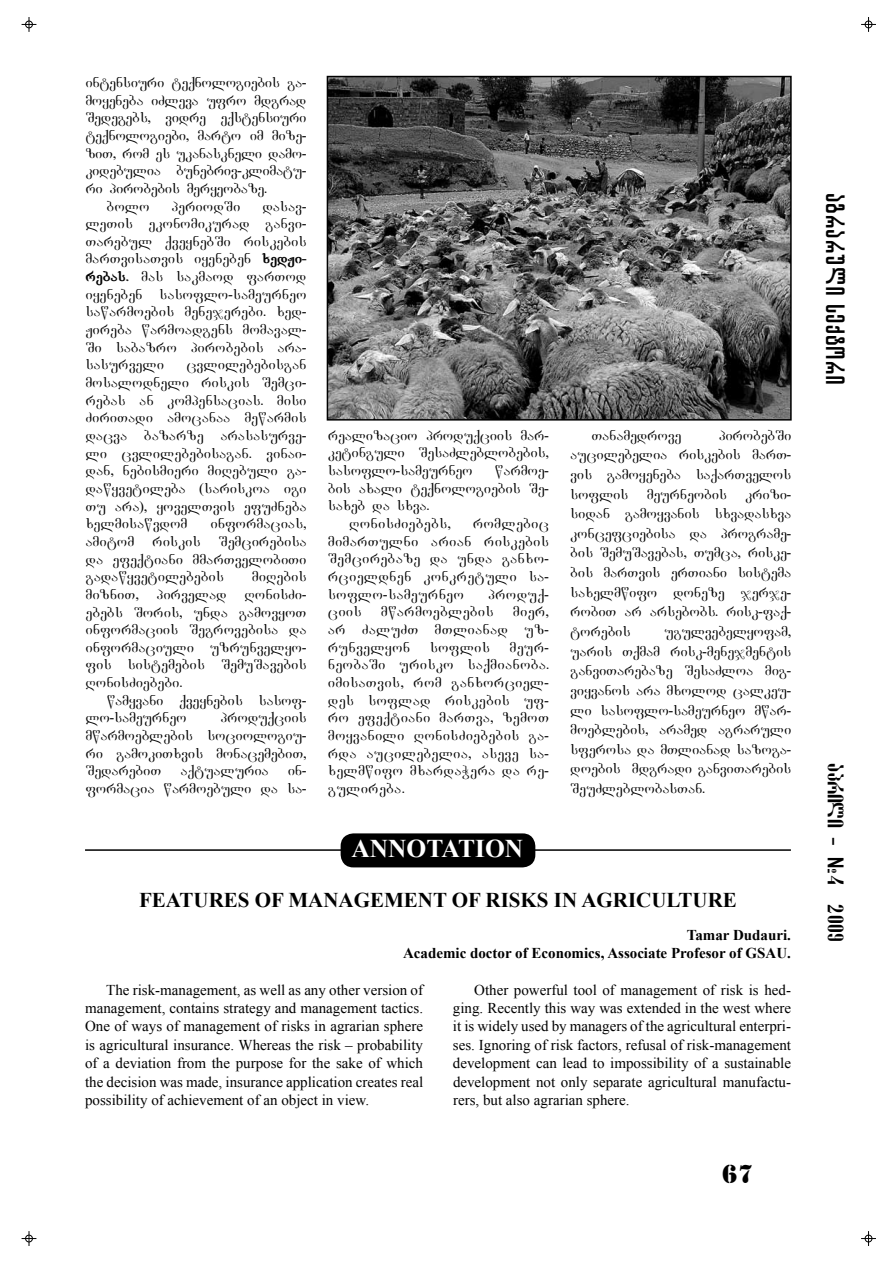
<style>
.page{position:relative;width:893px;height:1263px;background:#fff}
.page>*{position:absolute;margin:0;border:0;box-sizing:border-box;transform-origin:0 0}
.t1{font:27px "Geo Gremi";letter-spacing:.04em;color:#000}
.t2{font:27px "Stencil";color:#000}
.t3{font:700 25.5px "Times New Roman";color:#fff}
.t4{font:22.5px "Geo Shemoqmedi";color:#000}
.t5{font:700 21px "Times New Roman";color:#000}
.t6{font:15px/18.5px "Times New Roman";color:#000;text-align:justify}
.t7{font:700 15px/18.5px "Times New Roman";color:#000;text-align:right}
.t8{font:14.55px/17.7px "Acad Nusx";letter-spacing:-.01em;color:#000;text-align:justify}
.t9{font:14.55px "Acad Nusx";letter-spacing:.02em;color:#000}
.s1{font-weight:700}
</style>
<div class="page">
<svg style="left:22px;top:1231px;width:14px;height:15px"></svg>
<div style="left:25px;top:1235px;width:8px;height:7px;border:1px solid #000;border-radius:50%"></div>
<svg style="left:861px;top:1231px;width:15px;height:15px"></svg>
<div style="left:865px;top:1235px;width:7px;height:7px;border:1px solid #000;border-radius:50%"></div>
<svg style="left:22px;top:17px;width:14px;height:15px"></svg>
<div style="left:25px;top:21px;width:8px;height:7px;border:1px solid #000;border-radius:50%"></div>
<svg style="left:861px;top:17px;width:15px;height:15px"></svg>
<div style="left:865px;top:21px;width:7px;height:7px;border:1px solid #000;border-radius:50%"></div>
<hr style="left:85px;top:849px;width:706px;height:2px;background:#000">
<div style="left:341px;top:833px;width:194px;height:34px;background:#000;border-radius:13px"></div>
<img style="left:330px;top:79px;width:459px;height:339px">
<div style="left:327px;top:76px;width:465px;height:345px;border:2px solid #000"></div>
<p class="t8" style="left:85px;top:75px;width:223px">INTENSIURI TEQNOLOGIEBIS GA-</p>
<p class="t8" style="left:85px;top:93px;width:223px">MOYENEBA IZLEVA UFRO MDGRAD</p>
<p class="t8" style="left:85px;top:110px;width:223px">SEDEGEBS, VIDRE EQSTENSIURI</p>
<p class="t8" style="left:85px;top:128px;width:223px">TEQNOLOGIEBI, MARTO IM MIZE-</p>
<p class="t8" style="left:85px;top:146px;width:223px">ZIT, ROM ES UKANASKNELI DAMO-</p>
<p class="t8" style="left:85px;top:163px;width:223px">KIDEBULIA BUNEBRIV-KLIMATU-</p>
<p class="t8" style="left:85px;top:181px;width:183px">RI PIROBEBIS MERYEOBAZE.</p>
<p class="t8" style="left:106px;top:199px;width:44px">BOLO</p>
<p class="t8" style="left:171px;top:199px;width:70px">PERIODSI</p>
<p class="t8" style="left:85px;top:199px;width:223px;text-indent:177px">DASAV-LETIS EKONOMIKURAD GANVI-TAREBUL QVEYNEBSI RISKEBIS MARTVISATVIS IYENEBEN <span class="s1">XEDJI-REBAS.</span> MAS SAKMAOD FARTOD IYENEBEN SASOFLO-SAMEURNEO SAWARMOEBIS MENEJEREBI. XED-JIREBA WARMOADGENS MOMAVAL-SI SABAZRO PIROBEBIS ARA-SASURVELI</p>
<p class="t8" style="left:85px;top:358px;width:223px;text-indent:101px">CVLILEBEBISGAN MOSALODNELI RISKIS SEMCI-REBAS AN KOMPENSACIAS. MISI ZIRITADI AMOCANAA MEWARMIS DACVA BAZARZE ARASASURVE-LI CVLILEBEBISAGAN. VINAI-DAN, NEBISMIERI MIREBULI GA-DAWYVETILEBA (SARISKOA IGI TU ARA), YOVELTVIS EFUZNEBA XELMISAWVDOM</p>
<p class="t8" style="left:85px;top:516px;width:223px;text-indent:125px">INFORMACIAS, AMITOM RISKIS SEMCIREBISA DA EFEQTIANI MMARTVELOBITI GADAWYVETILEBEBIS</p>
<p class="t8" style="left:85px;top:569px;width:223px;text-indent:167px">MIREBIS MIZNIT, PIRVELAD RONISZI-EBEBS SORIS, UNDA GAMOVYOT INFORMACIIS SEGROVEBISA DA INFORMACIULI UZRUNVELYO-FIS SISTEMEBIS SEMUSAVEBIS RONISZIEBEBI.</p>
<p class="t8" style="left:85px;top:693px;width:223px;text-indent:21px">WAMYVANI QVEYNEBIS SASOF-<br>LO-SAMEURNEO</p>
<p class="t8" style="left:85px;top:711px;width:223px;text-indent:135px">PRODUQCIIS MWARMOEBLEBIS SOCIOLOGIU-RI GAMOKITXVIS MONACEMEBIT, SEDAREBIT</p>
<p class="t8" style="left:180px;top:763px;width:89px">AQTUALURIA</p>
<p class="t8" style="left:85px;top:763px;width:223px;text-align:right">IN-<br>FORMACIA WARMOEBULI DA SA-</p>
<p class="t8" style="left:327px;top:428px;width:223px">REALIZACIO PRODUQCIIS MAR-KETINGULI SESAZLEBLOBEBIS, SASOFLO-SAMEURNEO</p>
<p class="t8" style="left:495px;top:463px;width:55px">WARMOE-</p>
<p class="t8" style="left:328px;top:481px;width:223px">BIS AXALI TEQNOLOGIEBIS SE-</p>
<p class="t8" style="left:328px;top:498px;width:103px">SAXEB DA SXVA.</p>
<p class="t9" style="left:349px;top:517px;width:103px">RONISZIEBEBS,</p>
<p class="t8" style="left:328px;top:516px;width:223px;text-indent:145px">ROMLEBIC MIMARTULNI ARIAN RISKEBIS SEMCIREBAZE DA UNDA GANXO-RCIELDNEN KONKRETULI SA-SOFLO-SAMEURNEO</p>
<p class="t8" style="left:488px;top:587px;width:62px">PRODUQ-</p>
<p class="t8" style="left:328px;top:604px;width:35px">CIIS</p>
<p class="t9" style="left:380px;top:606px;width:114px">MWARMOEBLEBIS</p>
<p class="t8" style="left:328px;top:604px;width:223px;text-indent:185px">MIER, AR ZALUZT MTLIANAD UZ-RUNVELYON</p>
<p class="t8" style="left:327px;top:640px;width:223px;text-indent:182px">MEUR-NEOBASI URISKO SAQMIANOBA.<br>IMISATVIS, ROM GANXORCIEL-DES SOFLAD RISKEBIS UF-RO EFEQTIANI MARTVA, ZEMOT MOYVANILI RONISZIEBEBIS GA-RDA AUCILEBELIA, ASEVE SA-XELMWIFO MXARDAWERA DA RE-GULIREBA.</p>
<p class="t8" style="left:429px;top:640px;width:62px">SOFLIS</p>
<h2 class="t3" style="left:351px;top:830px;width:173px">annotation</h2>
<p class="t8" style="left:570px;top:427px;width:223px;line-height:19.6px;text-indent:148px">PIROBEBSI AUCILEBELIA RISKEBIS MART-VIS GAMOYENEBA SAQARTVELOS SOFLIS</p>
<p class="t8" style="left:591px;top:428px;width:91px">TANAMEDROVE</p>
<p class="t8" style="left:646px;top:487px;width:82px">MEURNEOBIS</p>
<p class="t8" style="left:570px;top:486px;width:223px;line-height:19.6px;text-indent:175px">KRIZI-SIDAN GAMOYVANIS SXVADASXVA KONCEFCIEBISA DA PROGRAME-BIS SEMUSAVEBAS, TUMCA, RISKE-BIS MARTVIS ERTIANI SISTEMA SAXELMWIFO DONEZE JERJE-ROBIT AR ARSEBOBS. RISK-FAQ-TOREBIS</p>
<p class="t8" style="left:570px;top:623px;width:223px;line-height:19.6px;text-indent:94px">UGULVEBELYOFAM, UARIS TQMAM RISK-MENEJMENTIS GANVITAREBAZE SESAZLOA MIG-VIYVANOS ARA MXOLOD CALKEU-LI SASOFLO-SAMEURNEO MWAR-MOEBLEBIS, ARAMED AGRARULI SFEROSA DA MTLIANAD SAZOGA-DOEBIS MDGRADI GANVITAREBIS SEUZLEBLOBASTAN.</p>
<h3 class="t5" style="left:139px;top:885px;width:70px">Features</h3>
<h3 class="t5" style="left:255px;top:885px;width:268px">of manage-ment of risks</h3>
<h3 class="t5" style="left:554px;top:885px;width:151px">in ag-ri-cultu-re</h3>
<p class="t7" style="left:403px;top:925px;width:389px">Tamar Dudauri.<br>Academic doctor of Economics, Associate Profesor of GSAU.</p>
<p class="t6" style="left:85px;top:980px;width:340px;text-indent:21px">The risk-management, as well as any other version of management, contains strategy and management tactics.<br>One of ways of management of risks in agrarian sphere is agricultural insurance. Whereas the risk – probability of a deviation from the purpose for the sake of which the decision was made, insurance application creates real possibility of achievement of an object in view.</p>
<p class="t6" style="left:453px;top:980px;width:340px;text-indent:21px">Other powerful tool of management of risk is hed&shy;ging. Recently this way was extended in the west where it is widely used by managers of the agricultural enterpri&shy;ses. Ignoring of risk factors, refusal of risk-management development can lead to impossibility of a sustainable development not only separate agricultural manufactu&shy;rers, but also agrarian sphere.</p>
<h1 class="t2" style="left:722px;top:1158px;width:34px">67</h1>
<h1 class="t1" style="left:847px;top:193px;width:194px;rotate:90deg">agraruli seqtori</h1>
<h3 class="t4" style="left:848px;top:763px;width:180px;rotate:90deg">aprili - #4 2009</h3>
</div>
